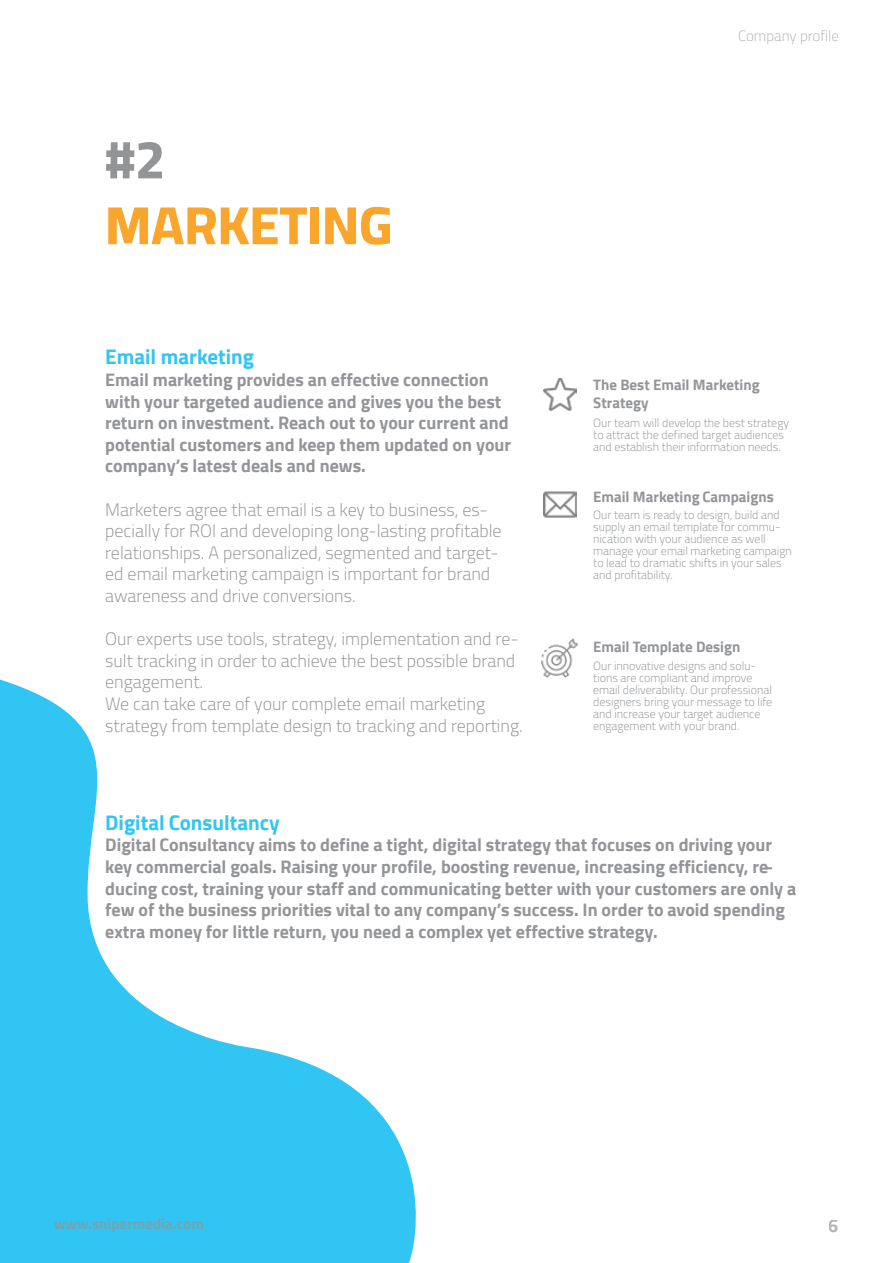
<style>
.page{position:relative;width:893px;height:1263px;background:#fff}
.page>*{position:absolute;margin:0;border:0;box-sizing:border-box;transform-origin:0 0}
.t1{font:800 54px "Cairo";color:#faa62c}
.t2{font:800 54px "Cairo";color:#929496}
.t3{font:700 21px "Cairo";color:#31c5f4}
.t4{font:700 18px/21.6px "Cairo";color:#939598}
.t5{font:18px/21.6px "Cairo";color:#939598}
.t6{font:700 18px "Cairo";color:#929496}
.t7{font:700 15px/18px "Cairo";color:#939598}
.t8{font:700 15px "Cairo";color:#929496}
.t9{font:15px "Cairo";color:#939598}
.t10{font:12px/12px "Cairo";color:#939598}
</style>
<div class="page">
<svg style="left:0;top:679px;width:416px;height:584px"></svg>
<img style="left:543px;top:491px;width:34px;height:27px">
<img style="left:543px;top:378px;width:34px;height:32px">
<img style="left:541px;top:638px;width:39px;height:39px">
<h1 class="t2" style="left:105px;top:119px;width:61px">#2</h1>
<h1 class="t1" style="left:105px;top:185px;width:289px">MARKETING</h1>
<p class="t3" style="left:105px;top:345px;width:150px">Email marketing</p>
<p class="t4" style="left:105px;top:369px;width:407px">Email marketing provides an effective connection with your targeted audience and gives you the best return on investment. Reach out to your current and potential customers and keep them updated on your company’s latest deals and news.</p>
<p class="t5" style="left:105px;top:499px;width:398px">Marketers agree that email is a key to business, es&shy;pecially for ROI and developing long-lasting profitable relationships. A personalized, segmented and target&shy;ed email marketing campaign is important for brand awareness and drive conversions.</p>
<p class="t5" style="left:105px;top:628px;width:419px">Our experts use tools, strategy, implementation and re&shy;sult tracking in order to achieve the best possible brand engagement.<br>We can take care of your complete email marketing strategy from template design to tracking and reporting.</p>
<p class="t9" style="left:738px;top:24px;width:102px">Company profile</p>
<p class="t7" style="left:593px;top:375px;width:168px">The Best Email Marketing<br>Strategy</p>
<p class="t10" style="left:593px;top:417px;width:197px">Our team will develop the best strategy to attract the defined target audiences and establish their information needs.</p>
<p class="t7" style="left:593px;top:487px;width:182px">Email Marketing Campaigns</p>
<p class="t10" style="left:593px;top:509px;width:200px">Our team is ready to design, build and supply an email template for commu&shy;nication with your audience as well manage your email marketing campaign to lead to dramatic shifts in your sales and profitability.</p>
<p class="t7" style="left:593px;top:638px;width:149px">Email Template Design</p>
<p class="t10" style="left:593px;top:660px;width:181px">Our innovative designs and solu&shy;tions are compliant and improve email deliverability. Our professional designers bring your message to life and increase your target audience engagement with your brand.</p>
<p class="t3" style="left:105px;top:810px;width:176px">Digital Consultancy</p>
<p class="t4" style="left:105px;top:834px;width:693px">Digital Consultancy aims to define a tight, digital strategy that focuses on driving your key commercial goals. Raising your profile, boosting revenue, increasing efficiency, re&shy;ducing cost, training your staff and communicating better with your customers are only a few of the business priorities vital to any company’s success. In order to avoid spending extra money for little return, you need a complex yet effective strategy.</p>
<p class="t8" style="left:54px;top:1214px;width:151px">www.snipermedia.com</p>
<p class="t6" style="left:829px;top:1216px;width:12px">6</p>
</div>
